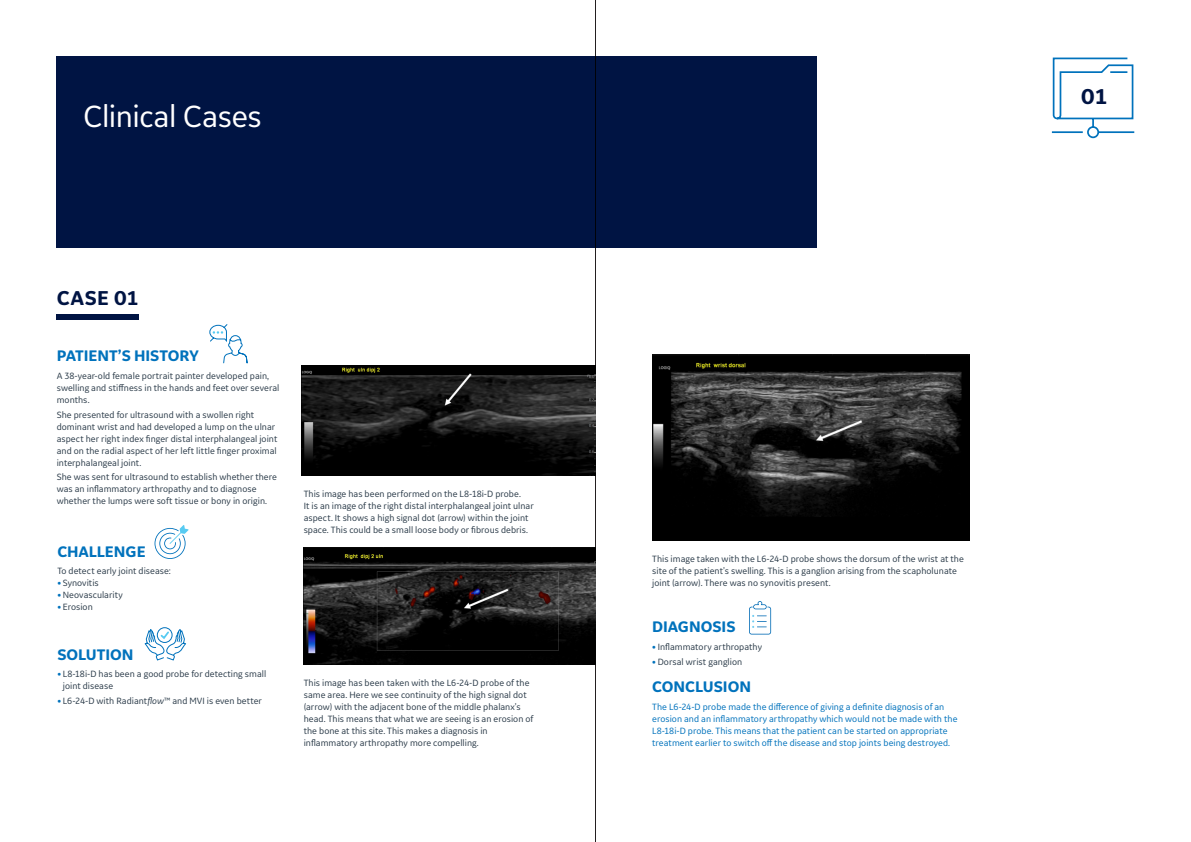
<style>
.page{position:relative;width:1191px;height:842px;background:#fff}
.page>*{position:absolute;margin:0;border:0;box-sizing:border-box;transform-origin:0 0}
.t1{font:32px "GE Inspira Sans";letter-spacing:-.02em;color:#fff}
.t2{font:700 22.5px "GE Inspira Sans";color:#001443}
.t3{font:700 21px "GE Inspira Sans";letter-spacing:.025em;color:#001443}
.t4{font:700 16px "GE Inspira Sans";letter-spacing:-.005em;color:#0072bc}
.t5{font:9.5px/12px "GE Inspira Sans";letter-spacing:.005em;color:#2c3c4a}
.t6{font:9.5px/12px "GE Inspira Sans";letter-spacing:.005em;color:#0072bc}
.s1{font-weight:700;color:#0072bc}
.s2{font-style:italic}
</style>
<div class="page">
<hr style="left:595px;top:0;width:1px;height:842px;background:#231f20">
<div style="left:57px;top:57px;width:760px;height:191px;background:#001443"></div>
<div style="left:57px;top:315px;width:82px;height:5px;background:#001443"></div>
<svg style="left:209px;top:324px;width:39px;height:40px"></svg>
<svg style="left:154px;top:525px;width:34px;height:34px"></svg>
<svg style="left:1051px;top:57px;width:84px;height:82px"></svg>
<svg style="left:144px;top:627px;width:42px;height:34px"></svg>
<img style="left:302px;top:365px;width:293px;height:111px">
<img style="left:652px;top:355px;width:317px;height:185px">
<img style="left:304px;top:548px;width:291px;height:116px">
<svg style="left:749px;top:601px;width:22px;height:33px"></svg>
<p class="t1" style="left:84px;top:96px;width:180px">Clinical Cases</p>
<p class="t3" style="left:57px;top:285px;width:84px">CASE 01</p>
<p class="t4" style="left:57px;top:346px;width:143px">PATIENT’S HISTORY</p>
<p class="t5" style="left:57px;top:369px;width:224px">A 38-year-old female portrait painter developed pain, swelling and stiffness in the hands and feet over several months.</p>
<p class="t5" style="left:57px;top:408px;width:222px">She presented for ultrasound with a swollen right dominant wrist and had developed a lump on the ulnar aspect her right index finger distal interphalangeal joint and on the radial aspect of her left little finger proximal interphalangeal joint.</p>
<p class="t5" style="left:57px;top:471px;width:222px">She was sent for ultrasound to establish whether there was an inflammatory arthropathy and to diagnose whether the lumps were soft tissue or bony in origin.</p>
<p class="t4" style="left:57px;top:541px;width:90px">CHALLENGE</p>
<p class="t5" style="left:57px;top:565px;width:115px">To detect early joint disease:</p>
<p class="t5" style="left:57px;top:577px;width:43px"><span class="s1">•</span> Synovitis</p>
<p class="t5" style="left:57px;top:589px;width:67px"><span class="s1">•</span> Neovascularity</p>
<p class="t5" style="left:57px;top:601px;width:37px"><span class="s1">•</span> Erosion</p>
<p class="t4" style="left:57px;top:644px;width:78px">SOLUTION</p>
<p class="t5" style="left:63px;top:668px;width:205px;text-indent:-6px"><span class="s1">•</span> L8-18i-D has been a good probe for detecting small joint disease</p>
<p class="t5" style="left:57px;top:695px;width:206px"><span class="s1">•</span> L6-24-D with Radiant<span class="s2">flow</span>™ and MVI is even better</p>
<p class="t5" style="left:304px;top:488px;width:231px">This image has been performed on the L8-18i-D probe.<br>It is an image of the right distal interphalangeal joint ulnar aspect. It shows a high signal dot (arrow) within the joint space. This could be a small loose body or fibrous debris.</p>
<p class="t5" style="left:304px;top:676px;width:231px">This image has been taken with the L6-24-D probe of the same area. Here we see continuity of the high signal dot (arrow) with the adjacent bone of the middle phalanx’s head. This means that what we are seeing is an erosion of the bone at this site. This makes a diagnosis in inflammatory arthropathy more compelling.</p>
<p class="t5" style="left:652px;top:552px;width:313px">This image taken with the L6-24-D probe shows the dorsum of the wrist at the site of the patient’s swelling. This is a ganglion arising from the scapholunate joint (arrow). There was no synovitis present.</p>
<p class="t4" style="left:652px;top:617px;width:85px">DIAGNOSIS</p>
<p class="t5" style="left:652px;top:640px;width:111px"><span class="s1">•</span> Inflammatory arthropathy</p>
<p class="t5" style="left:652px;top:655px;width:92px"><span class="s1">•</span> Dorsal wrist ganglion</p>
<p class="t4" style="left:652px;top:677px;width:100px">CONCLUSION</p>
<p class="t6" style="left:652px;top:700px;width:307px">The L6-24-D probe made the difference of giving a definite diagnosis of an erosion and an inflammatory arthropathy which would not be made with the L8-18i-D probe. This means that the patient can be started on appropriate treatment earlier to switch off the disease and stop joints being destroyed.</p>
<p class="t2" style="left:1081px;top:83px;width:28px">01</p>
</div>
